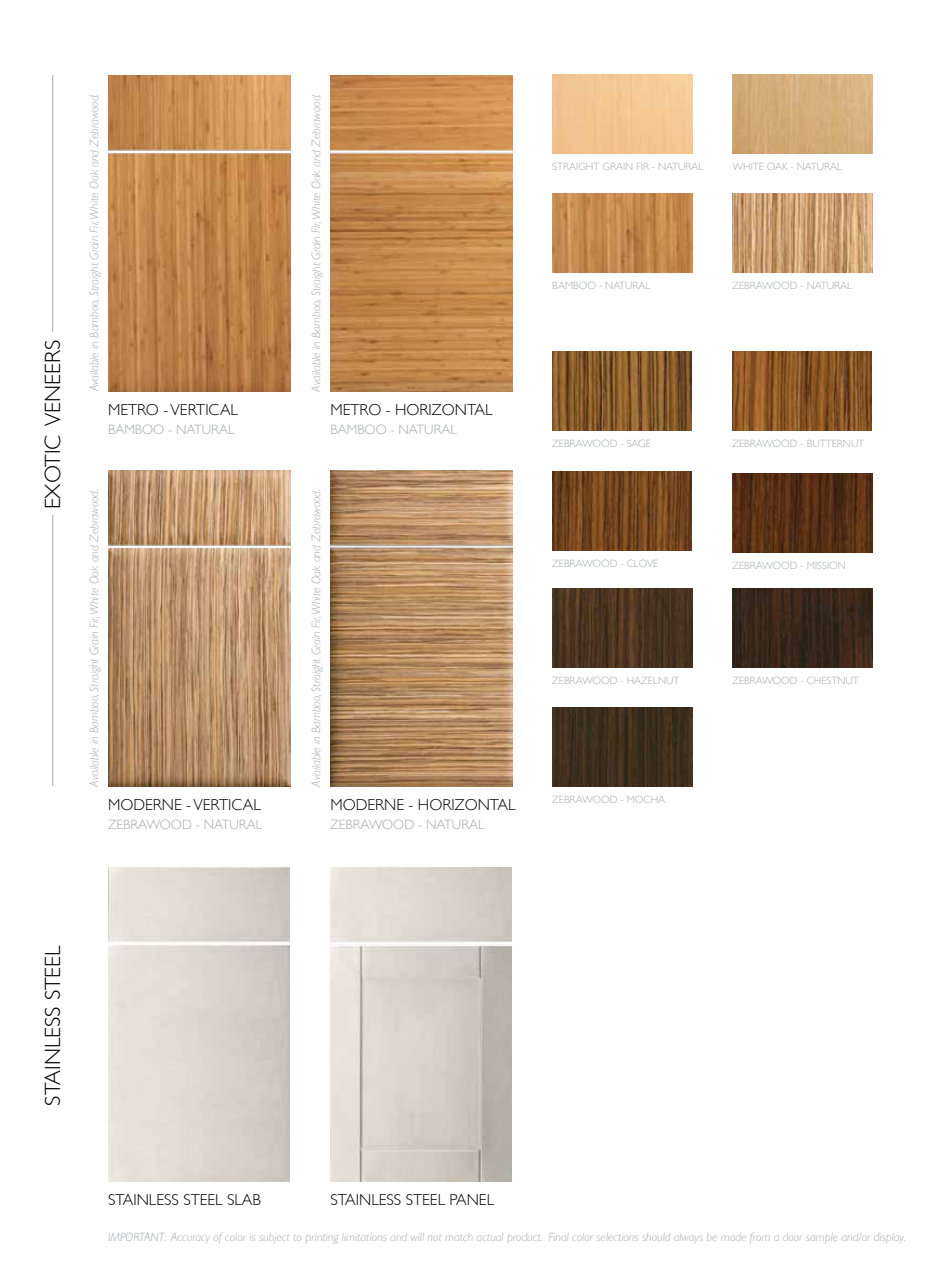
<style>
.page{position:relative;width:945px;height:1269px;background:#fff}
.page>*{position:absolute;margin:0;border:0;box-sizing:border-box;transform-origin:0 0}
.t1{font:300 22.05px "Gill Sans";color:#000}
.t2{font:300 15.75px "Gill Sans";color:#000}
.t3{font:300 13.5px "Gill Sans";color:#a7a9ac}
.t4{font:italic 300 12px "Gill Sans";color:#a7a9ac}
.t5{font:300 10.5px "Gill Sans";color:#a7a9ac}
</style>
<div class="page">
<img style="left:330px;top:471px;width:182px;height:316px">
<img style="left:330px;top:76px;width:182px;height:316px">
<img style="left:732px;top:74px;width:140px;height:79px">
<img style="left:552px;top:193px;width:140px;height:79px">
<img style="left:732px;top:193px;width:140px;height:79px">
<img style="left:732px;top:351px;width:140px;height:79px">
<img style="left:552px;top:351px;width:140px;height:79px">
<img style="left:552px;top:472px;width:140px;height:79px">
<img style="left:732px;top:473px;width:140px;height:79px">
<img style="left:732px;top:588px;width:140px;height:79px">
<img style="left:552px;top:588px;width:140px;height:79px">
<img style="left:552px;top:708px;width:140px;height:79px">
<img style="left:330px;top:868px;width:182px;height:313px">
<hr style="left:52px;top:75px;width:1px;height:257px;background:#a7a9ac">
<hr style="left:52px;top:515px;width:1px;height:271px;background:#a7a9ac">
<img style="left:108px;top:471px;width:182px;height:316px">
<img style="left:108px;top:76px;width:182px;height:315px">
<h1 class="t1" style="left:40px;top:509px;width:171px;rotate:-90deg">EXOTIC VENEERS</h1>
<p class="t4" style="left:88px;top:391px;width:299px;rotate:-90deg">Available in Bamboo, Straight Grain Fir, White Oak and Zebrawood.</p>
<h2 class="t2" style="left:108px;top:401px;width:132px">METRO - VERTICAL</h2>
<p class="t3" style="left:108px;top:422px;width:128px">BAMBOO - NATURAL</p>
<p class="t4" style="left:310px;top:392px;width:299px;rotate:-90deg">Available in Bamboo, Straight Grain Fir, White Oak and Zebrawood.</p>
<h2 class="t2" style="left:330px;top:401px;width:164px">METRO - HORIZONTAL</h2>
<p class="t3" style="left:330px;top:422px;width:128px">BAMBOO - NATURAL</p>
<p class="t4" style="left:88px;top:787px;width:299px;rotate:-90deg">Available in Bamboo, Straight Grain Fir, White Oak and Zebrawood.</p>
<p class="t4" style="left:310px;top:787px;width:299px;rotate:-90deg">Available in Bamboo, Straight Grain Fir, White Oak and Zebrawood.</p>
<h2 class="t2" style="left:108px;top:796px;width:154px">MODERNE - VERTICAL</h2>
<p class="t3" style="left:108px;top:817px;width:156px">ZEBRAWOOD - NATURAL</p>
<h2 class="t2" style="left:330px;top:796px;width:187px">MODERNE - HORIZONTAL</h2>
<p class="t3" style="left:330px;top:817px;width:156px">ZEBRAWOOD - NATURAL</p>
<p class="t5" style="left:552px;top:160px;width:153px">STRAIGHT GRAIN FIR - NATURAL</p>
<p class="t5" style="left:732px;top:160px;width:111px">WHITE OAK - NATURAL</p>
<p class="t5" style="left:552px;top:280px;width:100px">BAMBOO - NATURAL</p>
<p class="t5" style="left:732px;top:280px;width:121px">ZEBRAWOOD - NATURAL</p>
<p class="t5" style="left:552px;top:437px;width:100px">ZEBRAWOOD - SAGE</p>
<p class="t5" style="left:732px;top:437px;width:134px">ZEBRAWOOD - BUTTERNUT</p>
<p class="t5" style="left:552px;top:557px;width:108px">ZEBRAWOOD - CLOVE</p>
<p class="t5" style="left:732px;top:560px;width:115px">ZEBRAWOOD - MISSION</p>
<p class="t5" style="left:552px;top:674px;width:129px">ZEBRAWOOD - HAZELNUT</p>
<p class="t5" style="left:732px;top:674px;width:128px">ZEBRAWOOD - CHESTNUT</p>
<p class="t5" style="left:552px;top:793px;width:114px">ZEBRAWOOD - MOCHA</p>
<h1 class="t1" style="left:40px;top:1106px;width:161px;rotate:-90deg">STAINLESS STEEL</h1>
<h2 class="t2" style="left:108px;top:1191px;width:154px">STAINLESS STEEL SLAB</h2>
<h2 class="t2" style="left:330px;top:1191px;width:165px">STAINLESS STEEL PANEL</h2>
<p class="t4" style="left:108px;top:1231px;width:799px">IMPORTANT: Accuracy of color is subject to printing limitations and will not match actual product. Final color selections should always be made from a door sample and/or display.</p>
</div>
